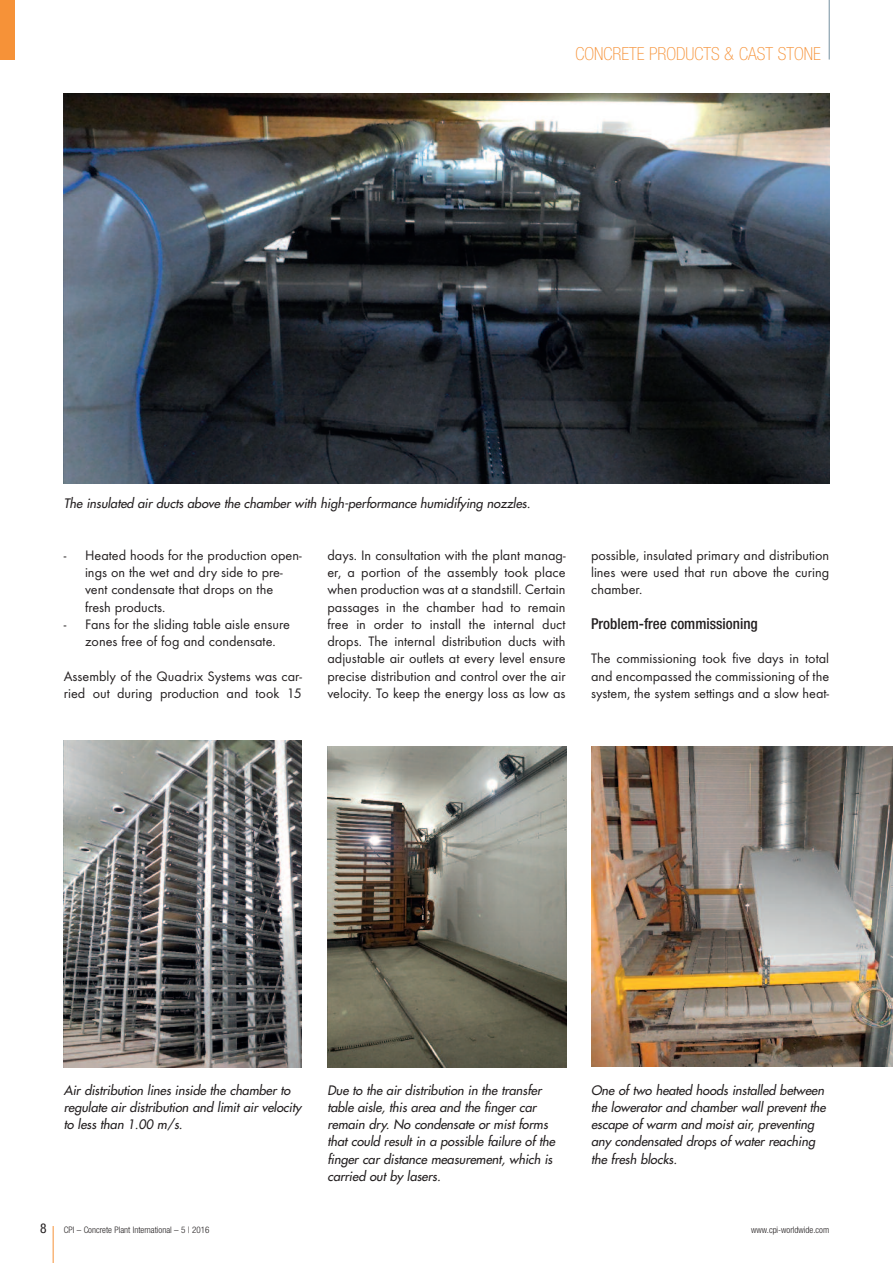
<style>
.page{position:relative;width:893px;height:1263px;background:#fff}
.page>*{position:absolute;margin:0;border:0;box-sizing:border-box;transform-origin:0 0}
.t1{font:100 condensed 18px "Helvetica Neue";color:#f69238}
.t2{font:500 condensed 15px "Helvetica Neue";color:#231f20}
.t3{font:14.25px/17.2px "Futura T";color:#231f20;text-align:justify}
.t4{font:condensed 13.5px "Helvetica Neue";color:#231f20}
.t5{font:italic 12.75px/17.2px "Futura";letter-spacing:-.005em;color:#231f20}
.t6{font:300 condensed 9px "Helvetica Neue";color:#231f20}
</style>
<div class="page">
<hr style="left:53px;top:1226px;width:1px;height:37px;background:#f69238">
<hr style="left:829px;top:0;width:1px;height:60px;background:#73909f">
<div style="left:0;top:0;width:15px;height:60px;background:#f69238"></div>
<img style="left:64px;top:94px;width:765px;height:389px">
<img style="left:64px;top:740px;width:238px;height:328px">
<img style="left:327px;top:747px;width:239px;height:321px">
<img style="left:591px;top:747px;width:301px;height:320px">
<p class="t1" style="left:575px;top:47px;width:247px">CONCRETE PRODUCTS &amp; CAST STONE</p>
<p class="t5" style="left:64px;top:496px;width:468px">The insulated air ducts above the chamber with high-performance humidifying nozzles.</p>
<p class="t3" style="left:85px;top:546px;width:218px;text-align:left;text-indent:-21px">- Heated hoods for the production open&shy;ings on the wet and dry side to pre&shy;vent condensate that drops on the fresh products.</p>
<p class="t3" style="left:64px;top:615px;width:228px;text-align:center">- Fans for the sliding table aisle ensure zones free of fog and condensate.</p>
<p class="t3" style="left:64px;top:667px;width:240px">Assembly of the Quadrix Systems was car&shy;ried out during production and took 15</p>
<p class="t3" style="left:327px;top:546px;width:240px">days. In consultation with the plant manag&shy;er, a portion of the assembly took place when production was at a standstill. Certain passages in the chamber had to remain free in order to install the internal duct drops. The internal distribution ducts with adjustable air outlets at every level ensure precise distribution and control over the air velocity. To keep the energy loss as low as</p>
<p class="t3" style="left:591px;top:546px;width:240px">possible, insulated primary and distribution lines were used that run above the curing chamber.</p>
<p class="t2" style="left:591px;top:618px;width:168px">Problem-free commissioning</p>
<p class="t3" style="left:591px;top:650px;width:240px">The commissioning took five days in total and encompassed the commissioning of the system, the system settings and a slow heat-</p>
<p class="t5" style="left:64px;top:1082px;width:239px">Air distribution lines inside the chamber to regulate air distribution and limit air velocity to less than 1.00 m/s.</p>
<p class="t5" style="left:327px;top:1082px;width:229px">Due to the air distribution in the transfer table aisle, this area and the finger car remain dry. No condensate or mist forms that could result in a possible failure of the finger car distance measurement, which is carried out by lasers.</p>
<p class="t5" style="left:591px;top:1082px;width:236px">One of two heated hoods installed between the lowerator and chamber wall prevent the escape of warm and moist air, preventing any condensated drops of water reaching the fresh blocks.</p>
<p class="t4" style="left:40px;top:1223px;width:8px">8</p>
<p class="t6" style="left:64px;top:1226px;width:147px">CPI – Concrete Plant International – 5 | 2016</p>
<p class="t6" style="left:751px;top:1226px;width:79px">www.cpi-worldwide.com</p>
</div>
